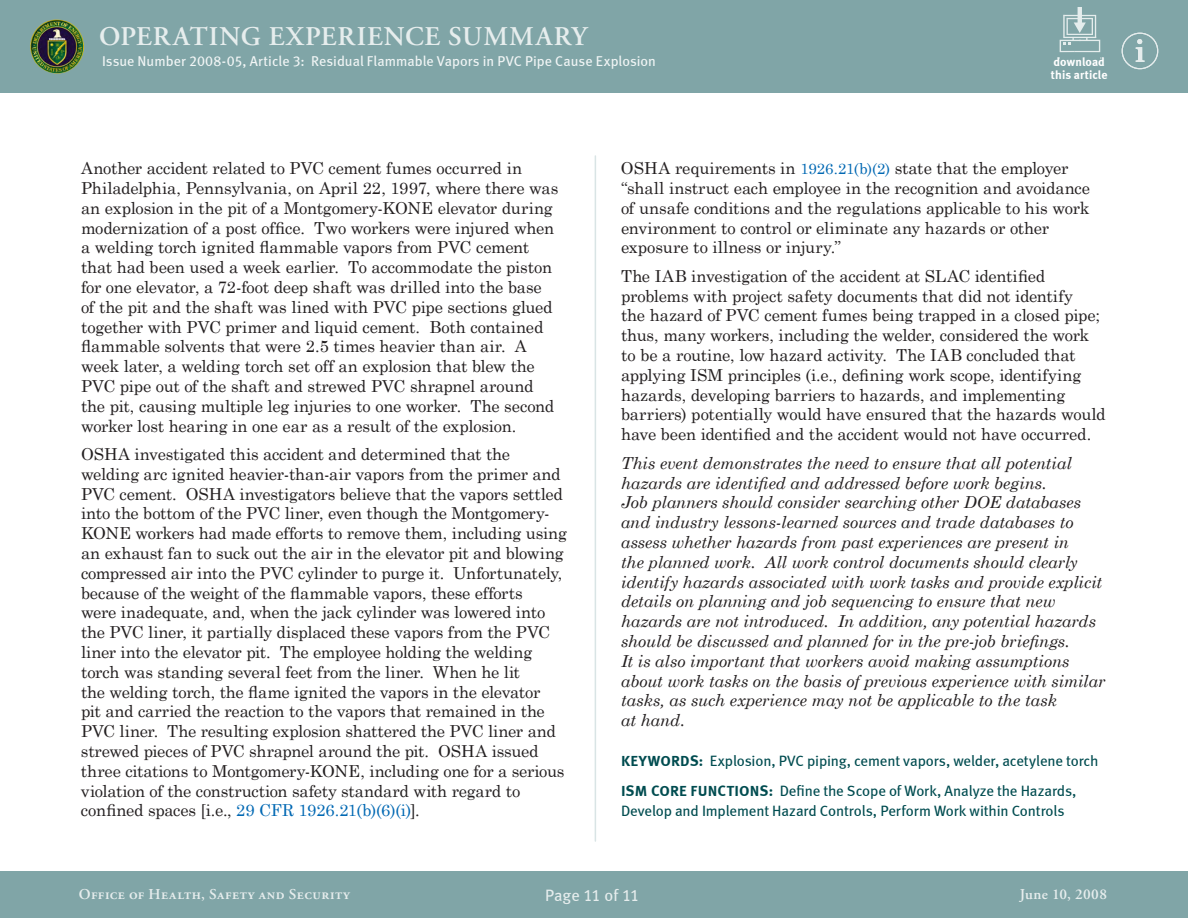
<style>
.page{position:relative;width:1188px;height:918px;background:#fff}
.page>*{position:absolute;margin:0;border:0;box-sizing:border-box;transform-origin:0 0}
.t1{font:600 27px "Adobe Garamond Pro";letter-spacing:.14em;color:#e6eded}
.t2{font:16.5px/19.8px "Century Schoolbook";letter-spacing:-.015em;color:#231f20}
.t3{font:italic 16.5px/19.8px "Century Schoolbook";letter-spacing:-.01em;color:#231f20}
.t4{font:16.5px "Meta Book LF";letter-spacing:-.005em;color:#e6eded}
.t5{font:15px/30.6px "Meta Book LF";letter-spacing:-.01em;color:#004c50}
.t6{font:600 15px "Adobe Garamond Pro";letter-spacing:.03em;color:#e6eded}
.t7{font:14.25px "Meta Book LF";color:#f2f6f6}
.t8{font:12px/13.5px "Meta Bold LF";letter-spacing:.01em;color:#fff}
.s1{color:#0168b3}
.s2{font-size:15px;color:#0168b3}
.s3{font-family:"Meta Bold LF Caps"}
</style>
<div class="page">
<div style="left:0;top:0;width:1188px;height:92px;background:#80a5a7"></div>
<div style="left:0;top:872px;width:1188px;height:46px;background:#80a5a7"></div>
<img style="left:30px;top:19px;width:54px;height:54px">
<hr style="left:595px;top:156px;width:1px;height:685px;background:#d9e4e5">
<div style="left:1122px;top:33px;width:36px;height:36px;border:1px solid #e6eded;border-radius:50%"></div>
<svg style="left:1136px;top:39px;width:8px;height:23px"></svg>
<hr style="left:1078px;top:8px;width:4px;height:16px;background:#e5eded">
<svg style="left:1060px;top:15px;width:40px;height:37px"></svg>
<h1 class="t1" style="left:99px;top:21px;width:487px">Operating Experience Summary</h1>
<p class="t7" style="left:102px;top:53px;width:556px">Issue Number 2008-05, Article 3: Residual Flammable Vapors in PVC Pipe Cause Explosion</p>
<p class="t8" style="left:1051px;top:55px;width:58px">download this article</p>
<p class="t2" style="left:81px;top:157px;width:479px">Another accident related to PVC cement fumes occurred in Philadelphia, Pennsylvania, on April 22, 1997, where there was an explosion in the pit of a Montgomery-KONE elevator during modernization of a post office. Two workers were injured when a welding torch ignited flammable vapors from PVC cement that had been used a week earlier. To accommodate the piston for one elevator, a 72-foot deep shaft was drilled into the base of the pit and the shaft was lined with PVC pipe sections glued together with PVC primer and liquid cement. Both contained flammable solvents that were 2.5 times heavier than air. A week later, a welding torch set off an explosion that blew the PVC pipe out of the shaft and strewed PVC shrapnel around the pit, causing multiple leg injuries to one worker. The second worker lost hearing in one ear as a result of the explosion.</p>
<p class="t2" style="left:81px;top:443px;width:487px">OSHA investigated this accident and determined that the welding arc ignited heavier-than-air vapors from the primer and PVC cement. OSHA investigators believe that the vapors settled into the bottom of the PVC liner, even though the Montgomery-KONE workers had made efforts to remove them, including using an exhaust fan to suck out the air in the elevator pit and blowing compressed air into the PVC cylinder to purge it. Unfortunately, because of the weight of the flammable vapors, these efforts<br>were inadequate, and, when the jack cylinder was lowered into the PVC liner, it partially displaced these vapors from the PVC liner into the elevator pit. The employee holding the welding torch was standing several feet from the liner. When he lit<br>the welding torch, the flame ignited the vapors in the elevator<br>pit and carried the reaction to the vapors that remained in the PVC liner. The resulting explosion shattered the PVC liner and strewed pieces of PVC shrapnel around the pit. OSHA issued three citations to Montgomery-KONE, including one for a serious violation of the construction safety standard with regard to confined spaces [i.e., <span class="s1">29 CFR 1926.21(b)(6)(i)</span>].</p>
<p class="t2" style="left:621px;top:157px;width:471px">OSHA requirements in <span class="s2">1926.21(b)(2)</span> state that the employer “shall instruct each employee in the recognition and avoidance of unsafe conditions and the regulations applicable to his work environment to control or eliminate any hazards or other exposure to illness or injury.”</p>
<p class="t2" style="left:621px;top:265px;width:486px">The IAB investigation of the accident at SLAC identified problems with project safety documents that did not identify<br>the hazard of PVC cement fumes being trapped in a closed pipe; thus, many workers, including the welder, considered the work to be a routine, low hazard activity. The IAB concluded that applying ISM principles (i.e., defining work scope, identifying hazards, developing barriers to hazards, and implementing barriers) potentially would have ensured that the hazards would have been identified and the accident would not have occurred.</p>
<p class="t3" style="left:621px;top:452px;width:486px">This event demonstrates the need to ensure that all potential hazards are identified and addressed before work begins.<br>Job planners should consider searching other DOE databases and industry lessons-learned sources and trade databases to assess whether hazards from past experiences are present in<br>the planned work. All work control documents should clearly identify hazards associated with work tasks and provide explicit details on planning and job sequencing to ensure that new hazards are not introduced. In addition, any potential hazards should be discussed and planned for in the pre-job briefings.<br>It is also important that workers avoid making assumptions about work tasks on the basis of previous experience with similar tasks, as such experience may not be applicable to the task<br>at hand.</p>
<p class="t5" style="left:621px;top:745px;width:479px"><span class="s3">KEYWORDS:</span> Explosion, PVC piping, cement vapors, welder, acetylene torch<br><span class="s3">ISM CORE FUNCTIONS:</span> Define the Scope of Work, Analyze the Hazards,</p>
<p class="t5" style="left:621px;top:795px;width:445px">Develop and Implement Hazard Controls, Perform Work within Controls</p>
<p class="t4" style="left:545px;top:886px;width:96px">Page 11 of 11</p>
<p class="t6" style="left:79px;top:886px;width:273px">Office of Health, Safety and Security</p>
<p class="t6" style="left:1020px;top:886px;width:89px">June 10, 2008</p>
</div>
